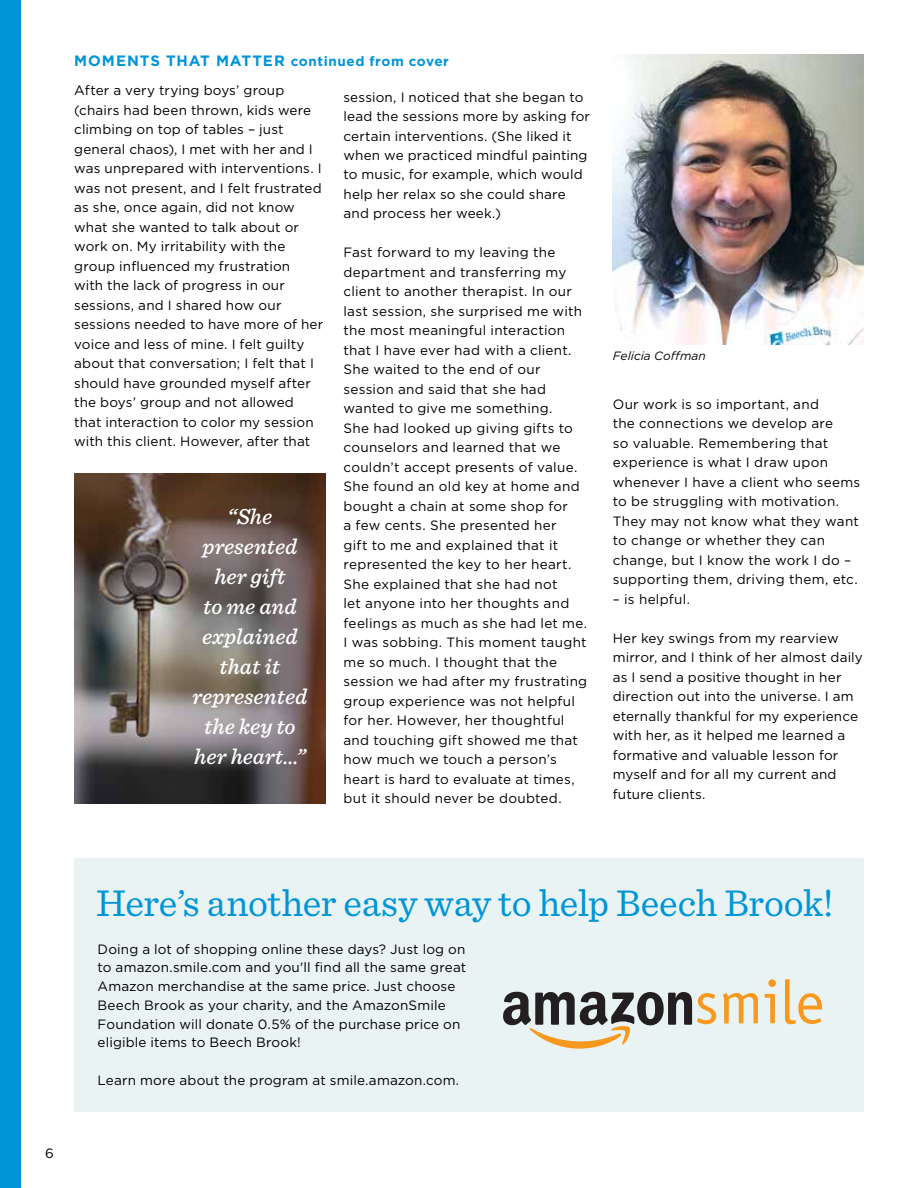
<style>
.page{position:relative;width:918px;height:1188px;background:#fff}
.page>*{position:absolute;margin:0;border:0;box-sizing:border-box;transform-origin:0 0}
.t1{font:39px "Sentinel";letter-spacing:-.01em;color:#0095d7}
.t2{font:italic 500 22.5px/30px "Sentinel";color:#fff;text-align:center}
.t3{font:13.5px/19.5px "Gotham";letter-spacing:.015em;color:#000}
.t4{font:700 13.5px "Gotham";letter-spacing:.045em;color:#0095d7}
.t5{font:italic 12px "Gotham";letter-spacing:.005em;color:#000}
.s1{font-size:15px}
</style>
<div class="page">
<div style="left:74px;top:859px;width:790px;height:253px;background:#eaf3f3"></div>
<svg style="left:768px;top:979px;width:8px;height:8px"></svg>
<svg style="left:723px;top:993px;width:35px;height:30px"></svg>
<svg style="left:785px;top:979px;width:37px;height:45px"></svg>
<svg style="left:765px;top:994px;width:10px;height:29px"></svg>
<svg style="left:503px;top:992px;width:213px;height:57px"></svg>
<img style="left:74px;top:473px;width:251px;height:331px">
<img style="left:613px;top:54px;width:251px;height:291px">
<div style="left:0;top:0;width:20px;height:1188px;background:#0095d7"></div>
<p class="t4" style="left:74px;top:52px;width:376px"><span class="s1">MOMENTS THAT MATTER</span> continued from cover</p>
<p class="t3" style="left:74px;top:80px;width:251px">After a very trying boys’ group (chairs had been thrown, kids were climbing on top of tables – just general chaos), I met with her and I was unprepared with interventions. I was not present, and I felt frustrated as she, once again, did not know what she wanted to talk about or work on. My irritability with the group influenced my frustration<br>with the lack of progress in our sessions, and I shared how our sessions needed to have more of her voice and less of mine. I felt guilty about that conversation; I felt that I should have grounded myself after the boys’ group and not allowed that interaction to color my session with this client. However, after that</p>
<h2 class="t2" style="left:193px;top:500px;width:116px">“She presented her gift<br>to me and explained that it represented the key to her heart…”</h2>
<p class="t3" style="left:344px;top:87px;width:248px">session, I noticed that she began to lead the sessions more by asking for certain interventions. (She liked it when we practiced mindful painting to music, for example, which would help her relax so she could share and process her week.)</p>
<p class="t3" style="left:344px;top:243px;width:245px">Fast forward to my leaving the department and transferring my client to another therapist. In our last session, she surprised me with the most meaningful interaction that I have ever had with a client.<br>She waited to the end of our session and said that she had wanted to give me something.<br>She had looked up giving gifts to counselors and learned that we couldn’t accept presents of value.<br>She found an old key at home and bought a chain at some shop for<br>a few cents. She presented her<br>gift to me and explained that it represented the key to her heart.<br>She explained that she had not<br>let anyone into her thoughts and feelings as much as she had let me.<br>I was sobbing. This moment taught me so much. I thought that the session we had after my frustrating group experience was not helpful for her. However, her thoughtful and touching gift showed me that how much we touch a person’s heart is hard to evaluate at times, but it should never be doubted.</p>
<p class="t5" style="left:613px;top:348px;width:95px">Felicia Coffman</p>
<p class="t3" style="left:613px;top:394px;width:249px">Our work is so important, and<br>the connections we develop are<br>so valuable. Remembering that experience is what I draw upon whenever I have a client who seems to be struggling with motivation.<br>They may not know what they want to change or whether they can change, but I know the work I do – supporting them, driving them, etc.</p>
<p class="t3" style="left:613px;top:589px;width:79px">– is helpful.</p>
<p class="t3" style="left:613px;top:628px;width:252px">Her key swings from my rearview mirror, and I think of her almost daily as I send a positive thought in her direction out into the universe. I am eternally thankful for my experience with her, as it helped me learned a formative and valuable lesson for myself and for all my current and future clients.</p>
<p class="t3" style="left:45px;top:1143px;width:10px">6</p>
<h1 class="t1" style="left:96px;top:874px;width:739px">Here’s another easy way to help Beech Brook!</h1>
<p class="t3" style="left:98px;top:939px;width:370px;line-height:18.8px">Doing a lot of shopping online these days? Just log on to amazon.smile.com and you'll find all the same great Amazon merchandise at the same price. Just choose Beech Brook as your charity, and the AmazonSmile Foundation will donate 0.5% of the purchase price on eligible items to Beech Brook!</p>
<p class="t3" style="left:98px;top:1070px;width:363px">Learn more about the program at smile.amazon.com.</p>
</div>
